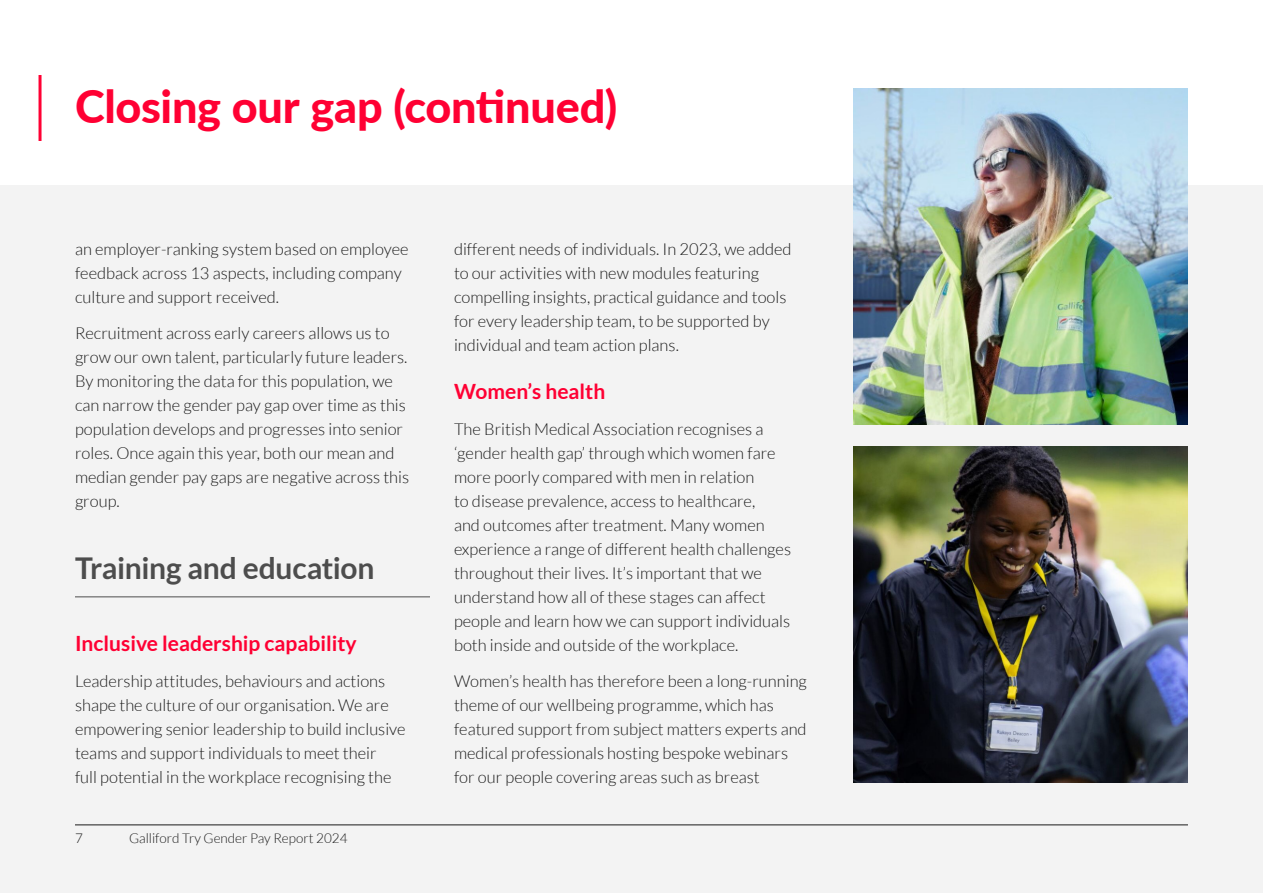
<style>
.page{position:relative;width:1263px;height:893px;background:#fff}
.page>*{position:absolute;margin:0;border:0;box-sizing:border-box;transform-origin:0 0}
.Section_titles{font:800 45px "Lato";letter-spacing:-.005em;color:#f03}
.New_headinh_1_column{font:700 30px "Lato";letter-spacing:-.015em;color:#4d4d4d}
.Sub_sub_section_titles{font:700 21px "Lato";color:#f03}
.Main_text{font:300 16.5px/24px "Lato";color:#1a1a1a}
.Main_text-2{font:300 13.5px "Lato";color:#1a1a1a}
</style>
<div class="page">
<div style="left:0;top:186px;width:1263px;height:707px;background:#f3f3f3"></div>
<hr style="left:75px;top:597px;width:355px;height:1px;background:#4d4d4d">
<hr style="left:75px;top:825px;width:1113px;height:1px;background:#1a1a1a">
<hr style="left:39px;top:75px;width:3px;height:66px;background:#f03">
<img style="left:853px;top:89px;width:335px;height:336px">
<img style="left:853px;top:446px;width:335px;height:336px">
<p class="Section_titles" style="left:75px;top:73px;width:544px">Closing our gap (continued)</p>
<p class="Main_text" style="left:75px;top:237px;width:335px">an employer-ranking system based on employee feedback across 13 aspects, including company culture and support received.</p>
<p class="Main_text" style="left:75px;top:321px;width:336px">Recruitment across early careers allows us to grow our own talent, particularly future leaders.<br>By monitoring the data for this population, we can narrow the gender pay gap over time as this population develops and progresses into senior roles. Once again this year, both our mean and median gender pay gaps are negative across this group.</p>
<p class="New_headinh_1_column" style="left:75px;top:551px;width:301px">Training and education</p>
<p class="Sub_sub_section_titles" style="left:75px;top:631px;width:283px">Inclusive leadership capability</p>
<p class="Main_text" style="left:75px;top:669px;width:332px">Leadership attitudes, behaviours and actions shape the culture of our organisation. We are empowering senior leadership to build inclusive teams and support individuals to meet their<br>full potential in the workplace recognising the</p>
<p class="Main_text-2" style="left:75px;top:831px;width:9px">7</p>
<p class="Main_text-2" style="left:129px;top:831px;width:220px">Galliford Try Gender Pay Report 2024</p>
<p class="Main_text" style="left:454px;top:237px;width:339px">different needs of individuals. In 2023, we added to our activities with new modules featuring compelling insights, practical guidance and tools for every leadership team, to be supported by individual and team action plans.</p>
<p class="Sub_sub_section_titles" style="left:454px;top:379px;width:153px">Women’s health</p>
<p class="Main_text" style="left:454px;top:417px;width:339px">The British Medical Association recognises a ‘gender health gap’ through which women fare more poorly compared with men in relation<br>to disease prevalence, access to healthcare,<br>and outcomes after treatment. Many women experience a range of different health challenges throughout their lives. It’s important that we understand how all of these stages can affect people and learn how we can support individuals both inside and outside of the workplace.</p>
<p class="Main_text" style="left:454px;top:669px;width:354px">Women’s health has therefore been a long-running theme of our wellbeing programme, which has featured support from subject matters experts and medical professionals hosting bespoke webinars for our people covering areas such as breast</p>
</div>
